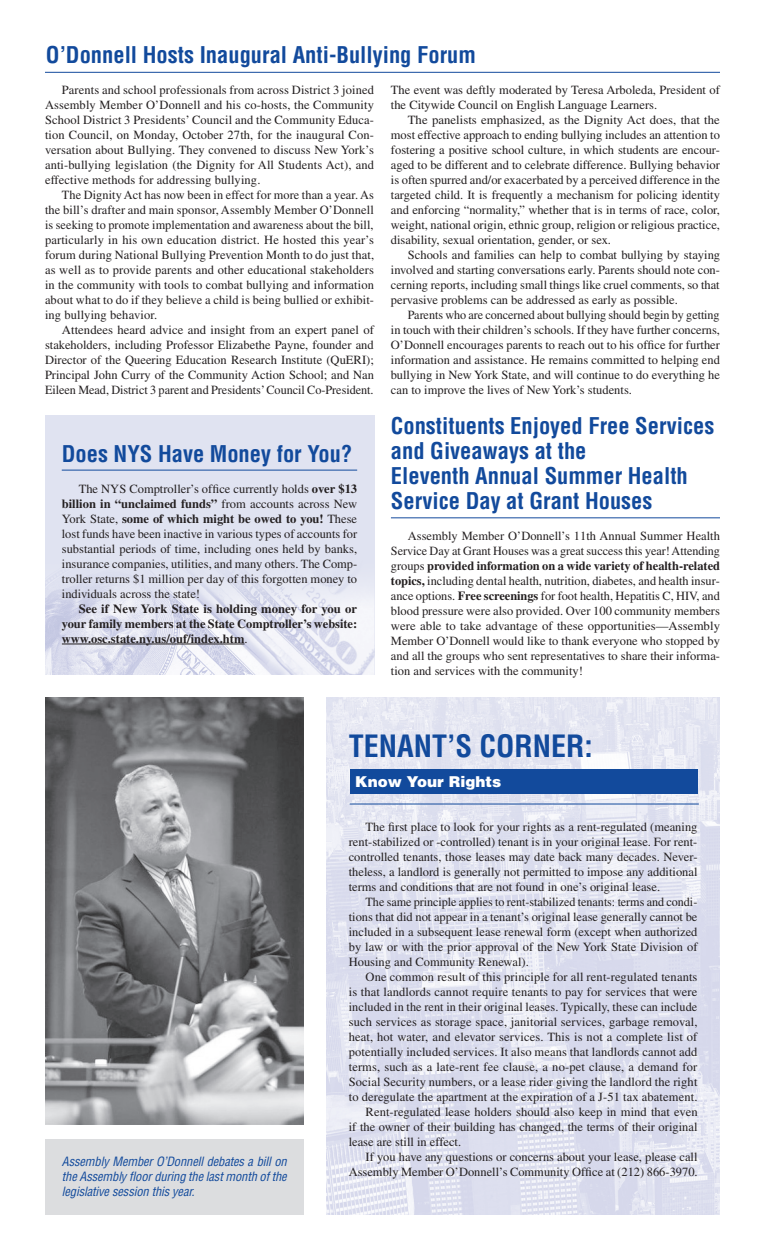
<style>
.page{position:relative;width:765px;height:1260px;background:#fff}
.page>*{position:absolute;margin:0;border:0;box-sizing:border-box;transform-origin:0 0}
.A_title{font:700 condensed 30px "Helvetica";color:#124a9c}
.A_title-2{font:700 condensed 22.5px/25px "Helvetica";color:#124a9c}
.A_title-3{font:900 15px "Helvetica";color:#fff}
.Body_Text_Justified{font:12.5px/15px "Times";color:#231f20;text-align:justify}
.Body_Text_Justified-2{font:700 12.5px/15px "Times";color:#231f20;text-align:justify}
.Text{font:italic condensed 12.5px/15px "Helvetica";letter-spacing:-.01em;color:#124a9c;text-align:justify}
.s1{font-weight:700}
.s2{font-weight:400}
</style>
<div class="page">
<hr style="left:45px;top:72px;width:675px;height:1px;background:#124a9c">
<img style="left:326px;top:698px;width:394px;height:517px">
<div style="left:350px;top:769px;width:348px;height:25px;background:#124a9c"></div>
<hr style="left:350px;top:804px;width:349px;height:1px;background:#124a9c">
<hr style="left:391px;top:518px;width:329px;height:1px;background:#124a9c">
<div style="left:45px;top:1139px;width:259px;height:76px;background:#dcdddf"></div>
<img style="left:45px;top:698px;width:258px;height:427px">
<div style="left:45px;top:416px;width:329px;height:259px;background:#e0e3f1"></div>
<hr style="left:62px;top:470px;width:295px;height:1px;background:#124a9c">
<img style="left:45px;top:583px;width:329px;height:92px">
<hr style="left:62px;top:644px;width:182px;height:1px;background:#231f20">
<p class="A_title-2" style="left:46px;top:42px;width:432px">O’Donnell Hosts Inaugural Anti-Bullying Forum</p>
<p class="Body_Text_Justified" style="left:45px;top:83px;width:331px;text-indent:17px">Parents and school professionals from across District 3 joined Assembly Member O’Donnell and his co-hosts, the Community School District 3 Presidents’ Council and the Community Educa&shy;tion Council, on Monday, October 27th, for the inaugural Con&shy;versation about Bullying. They convened to discuss New York’s anti-bullying legislation (the Dignity for All Students Act), and effective methods for addressing bullying.</p>
<p class="Body_Text_Justified" style="left:45px;top:188px;width:331px;text-indent:17px">The Dignity Act has now been in effect for more than a year. As the bill’s drafter and main sponsor, Assembly Member O’Donnell is seeking to promote implementation and awareness about the bill, particularly in his own education district. He hosted this year’s forum during National Bullying Prevention Month to do just that, as well as to provide parents and other educational stakeholders in the community with tools to combat bullying and information about what to do if they believe a child is being bullied or exhibit&shy;ing bullying behavior.</p>
<p class="Body_Text_Justified" style="left:45px;top:323px;width:331px;text-indent:17px">Attendees heard advice and insight from an expert panel of stakeholders, including Professor Elizabethe Payne, founder and Director of the Queering Education Research Institute (QuERI); Principal John Curry of the Community Action School; and Nan Eileen Mead, District 3 parent and Presidents’ Council Co-President.</p>
<p class="A_title-2" style="left:62px;top:441px;width:292px">Does NYS Have Money for You?</p>
<p class="Body_Text_Justified" style="left:62px;top:481px;width:297px;text-indent:17px">The NYS Comptroller’s office currently holds <span class="s1">over $13 billion in “unclaimed funds”</span> from accounts across New York State, <span class="s1">some of which might be owed to you!</span> These lost funds have been inactive in various types of accounts for substantial periods of time, including ones held by banks, insurance companies, utilities, and many others. The Comp&shy;troller returns $1 million per day of this forgotten money to individuals across the state!</p>
<p class="Body_Text_Justified-2" style="left:62px;top:601px;width:297px;text-indent:17px">See if New York State is holding money for you or your family members at the State Comptroller’s website: www.osc.state.ny.us/ouf/index.htm<span class="s2">.</span></p>
<p class="Body_Text_Justified" style="left:391px;top:83px;width:331px">The event was deftly moderated by Teresa Arboleda, President of the Citywide Council on English Language Learners.</p>
<p class="Body_Text_Justified" style="left:391px;top:113px;width:331px;text-indent:17px">The panelists emphasized, as the Dignity Act does, that the most effective approach to ending bullying includes an attention to fostering a positive school culture, in which students are encour&shy;aged to be different and to celebrate difference. Bullying behavior is often spurred and/or exacerbated by a perceived difference in the targeted child. It is frequently a mechanism for policing identity and enforcing “normality,” whether that is in terms of race, color, weight, national origin, ethnic group, religion or religious practice, disability, sexual orientation, gender, or sex.</p>
<p class="Body_Text_Justified" style="left:391px;top:248px;width:331px;text-indent:17px">Schools and families can help to combat bullying by staying involved and starting conversations early. Parents should note con&shy;cerning reports, including small things like cruel comments, so that pervasive problems can be addressed as early as possible.</p>
<p class="Body_Text_Justified" style="left:391px;top:308px;width:331px;text-indent:17px">Parents who are concerned about bullying should begin by getting in touch with their children’s schools. If they have further concerns, O’Donnell encourages parents to reach out to his office for further information and assistance. He remains committed to helping end bullying in New York State, and will continue to do everything he can to improve the lives of New York’s students.</p>
<p class="A_title-2" style="left:391px;top:413px;width:325px">Constituents Enjoyed Free Services and Giveaways at the<br>Eleventh Annual Summer Health<br>Service Day at Grant Houses</p>
<p class="Body_Text_Justified" style="left:391px;top:528px;width:331px;text-indent:17px">Assembly Member O’Donnell’s 11th Annual Summer Health Service Day at Grant Houses was a great success this year! Attending groups <span class="s1">provided information on a wide variety of health-related topics,</span> including dental health, nutrition, diabetes, and health insur&shy;ance options. <span class="s1">Free screenings</span> for foot health, Hepatitis C, HIV, and blood pressure were also provided. Over 100 community members were able to take advantage of these opportunities—Assembly Member O’Donnell would like to thank everyone who stopped by and all the groups who sent representatives to share their informa&shy;tion and services with the community!</p>
<p class="A_title" style="left:349px;top:728px;width:246px">TENANT’S CORNER:</p>
<p class="Text" style="left:62px;top:1154px;width:226px">Assembly Member O’Donnell debates a bill on the Assembly floor during the last month of the legislative session this year.</p>
<p class="A_title-3" style="left:355px;top:772px;width:148px">Know Your Rights</p>
<p class="Body_Text_Justified" style="left:349px;top:820px;width:350px;text-indent:17px">The first place to look for your rights as a rent-regulated (meaning rent-stabilized or -controlled) tenant is in your original lease. For rent&shy;controlled tenants, those leases may date back many decades. Never&shy;theless, a landlord is generally not permitted to impose any additional terms and conditions that are not found in one’s original lease.</p>
<p class="Body_Text_Justified" style="left:349px;top:895px;width:350px;text-indent:17px">The same principle applies to rent-stabilized tenants: terms and condi&shy;tions that did not appear in a tenant’s original lease generally cannot be included in a subsequent lease renewal form (except when authorized by law or with the prior approval of the New York State Division of Housing and Community Renewal).</p>
<p class="Body_Text_Justified" style="left:349px;top:970px;width:350px;text-indent:17px">One common result of this principle for all rent-regulated tenants is that landlords cannot require tenants to pay for services that were included in the rent in their original leases. Typically, these can include such services as storage space, janitorial services, garbage removal, heat, hot water, and elevator services. This is not a complete list of potentially included services. It also means that landlords cannot add terms, such as a late-rent fee clause, a no-pet clause, a demand for Social Security numbers, or a lease rider giving the landlord the right to deregulate the apartment at the expiration of a J-51 tax abatement.</p>
<p class="Body_Text_Justified" style="left:349px;top:1105px;width:350px;text-indent:17px">Rent-regulated lease holders should also keep in mind that even if the owner of their building has changed, the terms of their original lease are still in effect.</p>
<p class="Body_Text_Justified" style="left:349px;top:1150px;width:350px;text-align:right">If you have any questions or concerns about your lease, please call<br>Assembly Member O’Donnell’s Community Office at (212) 866-3970.</p>
</div>
